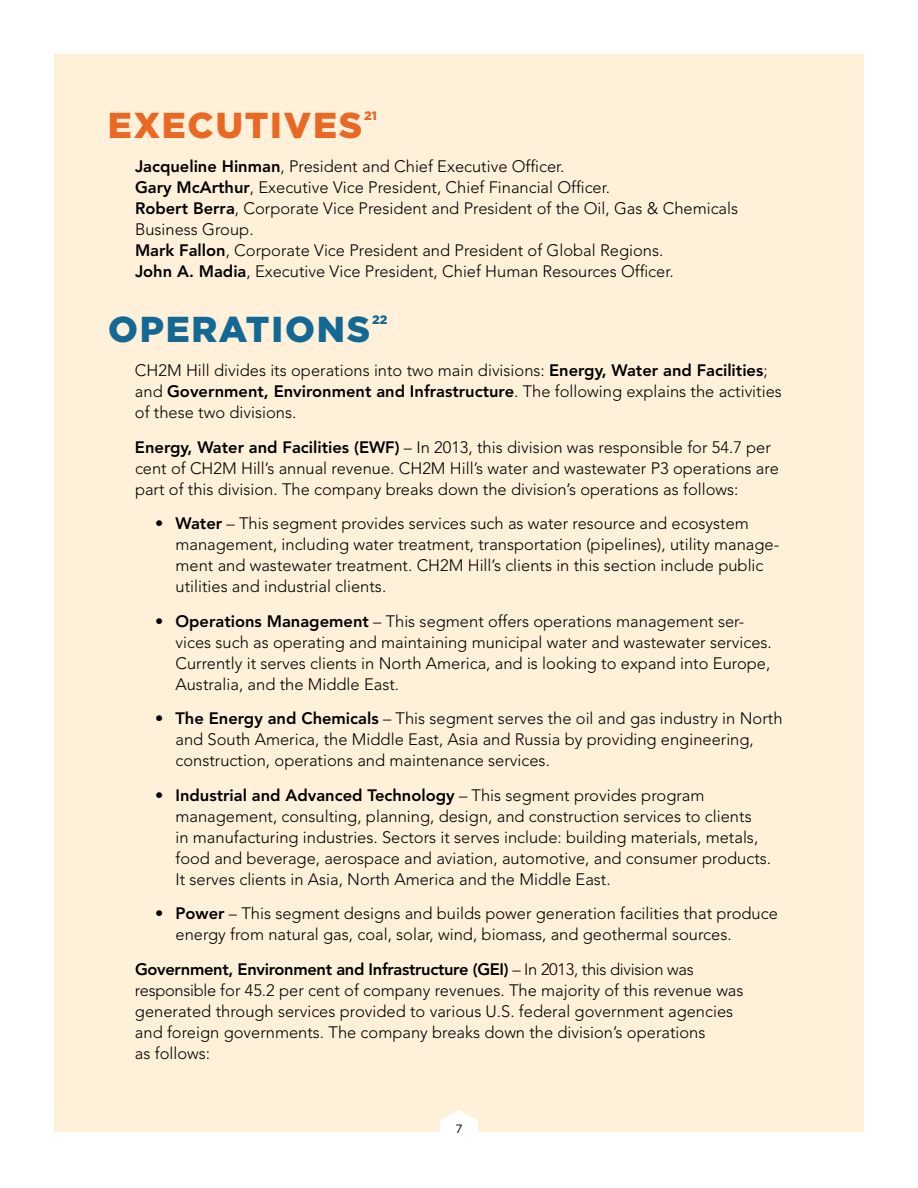
<style>
.page{position:relative;width:918px;height:1188px;background:#fff}
.page>*{position:absolute;margin:0;border:0;box-sizing:border-box;transform-origin:0 0}
.Orange_Title{font:900 36px "Gotham";letter-spacing:.05em;color:#e96824}
.Orange_Title-2{font:900 36px "Gotham";letter-spacing:.05em;color:#136894}
.Copy{font:300 16.5px/21px "Avenir";color:#000}
.Orange_Title-3{font:900 12.3px "Gotham";color:#e96824}
.Orange_Title-4{font:900 12.3px "Gotham";color:#136894}
.Blue_Title{font:12px "Gotham";color:#000}
.s1{font-weight:800}
</style>
<div class="page">
<div style="left:54px;top:54px;width:810px;height:1078px;background:#fff0d9"></div>
<svg style="left:440px;top:1110px;width:38px;height:22px"></svg>
<p class="Orange_Title" style="left:108px;top:104px;width:256px">EXECUTIVES</p>
<p class="Orange_Title-3" style="left:364px;top:109px;width:14px">21</p>
<p class="Copy" style="left:135px;top:156px;width:605px"><span class="s1">Jacqueline Hinman</span>, President and Chief Executive Officer.<br><span class="s1">Gary McArthur</span>, Executive Vice President, Chief Financial Officer.<br><span class="s1">Robert Berra</span>, Corporate Vice President and President of the Oil, Gas &amp; Chemicals Business Group.<br><span class="s1">Mark Fallon</span>, Corporate Vice President and President of Global Regions.<br><span class="s1">John A. Madia</span>, Executive Vice President, Chief Human Resources Officer.</p>
<p class="Orange_Title-2" style="left:108px;top:308px;width:264px">OPERATIONS</p>
<p class="Orange_Title-4" style="left:372px;top:313px;width:17px">22</p>
<p class="Copy" style="left:135px;top:360px;width:648px">CH2M Hill divides its operations into two main divisions: <span class="s1">Energy, Water and Facilities</span>; and <span class="s1">Government, Environment and Infrastructure</span>. The following explains the activities of these two divisions.</p>
<p class="Copy" style="left:135px;top:437px;width:645px"><span class="s1">Energy, Water and Facilities (EWF)</span> – In 2013, this division was responsible for 54.7 per cent of CH2M Hill’s annual revenue. CH2M Hill’s water and wastewater P3 operations are part of this division. The company breaks down the division’s operations as follows:</p>
<p class="Copy" style="left:176px;top:513px;width:605px;text-indent:-20px">• <span class="s1">Water</span> – This segment provides services such as water resource and ecosystem management, including water treatment, transportation (pipelines), utility manage&shy;ment and wastewater treatment. CH2M Hill’s clients in this section include public utilities and industrial clients.</p>
<p class="Copy" style="left:176px;top:611px;width:598px;text-indent:-20px">• <span class="s1">Operations Management</span> – This segment offers operations management ser&shy;vices such as operating and maintaining municipal water and wastewater services.<br>Currently it serves clients in North America, and is looking to expand into Europe, Australia, and the Middle East.</p>
<p class="Copy" style="left:176px;top:708px;width:609px;text-indent:-20px">• <span class="s1">The Energy and Chemicals</span> – This segment serves the oil and gas industry in North and South America, the Middle East, Asia and Russia by providing engineering, construction, operations and maintenance services.</p>
<p class="Copy" style="left:176px;top:785px;width:597px;text-indent:-20px">• <span class="s1">Industrial and Advanced Technology</span> – This segment provides program management, consulting, planning, design, and construction services to clients<br>in manufacturing industries. Sectors it serves include: building materials, metals, food and beverage, aerospace and aviation, automotive, and consumer products.<br>It serves clients in Asia, North America and the Middle East.</p>
<p class="Copy" style="left:176px;top:903px;width:604px;text-indent:-20px">• <span class="s1">Power</span> – This segment designs and builds power generation facilities that produce energy from natural gas, coal, solar, wind, biomass, and geothermal sources.</p>
<p class="Copy" style="left:135px;top:959px;width:610px"><span class="s1">Government, Environment and Infrastructure (GEI)</span> – In 2013, this division was responsible for 45.2 per cent of company revenues. The majority of this revenue was generated through services provided to various U.S. federal government agencies and foreign governments. The company breaks down the division’s operations<br>as follows:</p>
<p class="Blue_Title" style="left:455px;top:1122px;width:9px">7</p>
</div>
